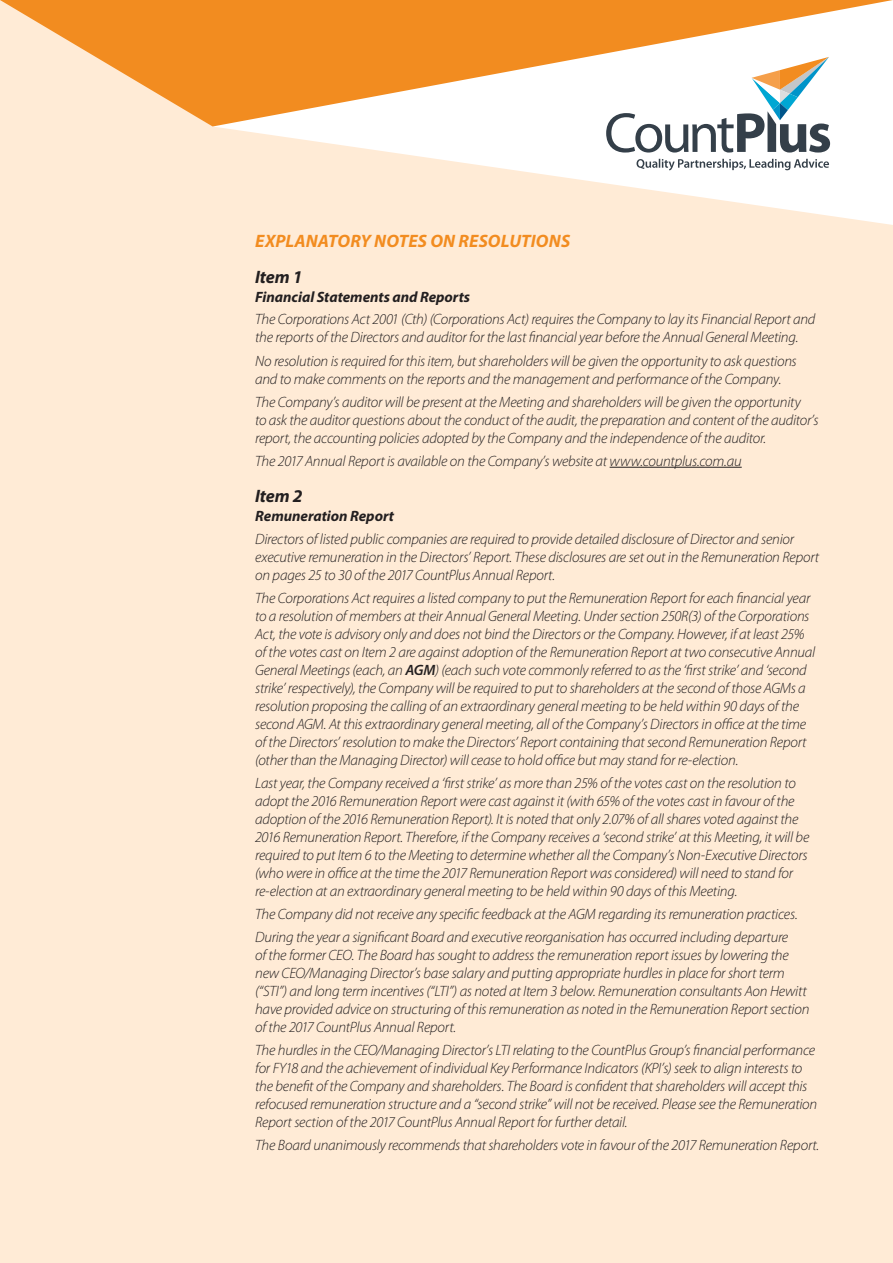
<style>
.page{position:relative;width:893px;height:1263px;background:#fff}
.page>*{position:absolute;margin:0;border:0;box-sizing:border-box;transform-origin:0 0}
.t1{font:italic 700 18px "Myriad Pro";letter-spacing:.005em;color:#f28c20}
.t2{font:italic 700 18px "Myriad Pro";letter-spacing:-.01em;color:#231f20}
.t3{font:italic 300 15px/18px "Myriad Pro";letter-spacing:-.015em;color:#231f20}
.t4{font:italic 700 15px "Myriad Pro";color:#231f20}
.s1{font-weight:600}
</style>
<div class="page">
<div style="left:0;top:126px;width:893px;height:1137px;background:#ffebd6"></div>
<svg style="left:636px;top:159px;width:193px;height:11px"></svg>
<svg style="left:606px;top:126px;width:224px;height:27px"></svg>
<svg style="left:0;top:0;width:893px;height:126px;fill:#f28c20"></svg>
<hr style="left:610px;top:467px;width:132px;height:1px;background:#231f20">
<p class="t1" style="left:255px;top:230px;width:316px">EXPLANATORY NOTES ON RESOLUTIONS</p>
<p class="t2" style="left:255px;top:265px;width:49px">Item 1</p>
<p class="t4" style="left:255px;top:287px;width:216px">Financial Statements and Reports</p>
<p class="t3" style="left:255px;top:310px;width:562px">The Corporations Act 2001 (Cth) (Corporations Act) requires the Company to lay its Financial Report and the reports of the Directors and auditor for the last financial year before the Annual General Meeting.</p>
<p class="t3" style="left:255px;top:351px;width:543px">No resolution is required for this item, but shareholders will be given the opportunity to ask questions and to make comments on the reports and the management and performance of the Company.</p>
<p class="t3" style="left:255px;top:392px;width:565px">The Company’s auditor will be present at the Meeting and shareholders will be given the opportunity<br>to ask the auditor questions about the conduct of the audit, the preparation and content of the auditor’s report, the accounting policies adopted by the Company and the independence of the auditor.</p>
<p class="t3" style="left:255px;top:452px;width:488px">The 2017 Annual Report is available on the Company’s website at www.countplus.com.au</p>
<p class="t2" style="left:255px;top:484px;width:49px">Item 2</p>
<p class="t4" style="left:255px;top:506px;width:140px">Remuneration Report</p>
<p class="t3" style="left:255px;top:529px;width:566px">Directors of listed public companies are required to provide detailed disclosure of Director and senior executive remuneration in the Directors’ Report. These disclosures are set out in the Remuneration Report on pages 25 to 30 of the 2017 CountPlus Annual Report.</p>
<p class="t3" style="left:255px;top:589px;width:562px">The Corporations Act requires a listed company to put the Remuneration Report for each financial year to a resolution of members at their Annual General Meeting. Under section 250R(3) of the Corporations Act, the vote is advisory only and does not bind the Directors or the Company. However, if at least 25% of the votes cast on Item 2 are against adoption of the Remuneration Report at two consecutive Annual General Meetings (each, an <span class="s1">AGM</span>) (each such vote commonly referred to as the ‘first strike’ and ‘second strike’ respectively), the Company will be required to put to shareholders at the second of those AGMs a resolution proposing the calling of an extraordinary general meeting to be held within 90 days of the second AGM. At this extraordinary general meeting, all of the Company’s Directors in office at the time of the Directors’ resolution to make the Directors’ Report containing that second Remuneration Report (other than the Managing Director) will cease to hold office but may stand for re-election.</p>
<p class="t3" style="left:255px;top:774px;width:556px">Last year, the Company received a ‘first strike’ as more than 25% of the votes cast on the resolution to adopt the 2016 Remuneration Report were cast against it (with 65% of the votes cast in favour of the adoption of the 2016 Remuneration Report). It is noted that only 2.07% of all shares voted against the 2016 Remuneration Report. Therefore, if the Company receives a ‘second strike’ at this Meeting, it will be required to put Item 6 to the Meeting to determine whether all the Company’s Non-Executive Directors (who were in office at the time the 2017 Remuneration Report was considered) will need to stand for re-election at an extraordinary general meeting to be held within 90 days of this Meeting.</p>
<p class="t3" style="left:255px;top:902px;width:544px;line-height:23.1px">The Company did not receive any specific feedback at the AGM regarding its remuneration practices.<br>During the year a significant Board and executive reorganisation has occurred including departure</p>
<p class="t3" style="left:255px;top:946px;width:556px">of the former CEO. The Board has sought to address the remuneration report issues by lowering the new CEO/Managing Director’s base salary and putting appropriate hurdles in place for short term (“STI”) and long term incentives (“LTI”) as noted at Item 3 below. Remuneration consultants Aon Hewitt have provided advice on structuring of this remuneration as noted in the Remuneration Report section of the 2017 CountPlus Annual Report.</p>
<p class="t3" style="left:255px;top:1041px;width:564px">The hurdles in the CEO/Managing Director’s LTI relating to the CountPlus Group’s financial performance for FY18 and the achievement of individual Key Performance Indicators (KPI’s) seek to align interests to the benefit of the Company and shareholders. The Board is confident that shareholders will accept this refocused remuneration structure and a “second strike” will not be received. Please see the Remuneration Report section of the 2017 CountPlus Annual Report for further detail.</p>
<p class="t3" style="left:255px;top:1136px;width:566px">The Board unanimously recommends that shareholders vote in favour of the 2017 Remuneration Report.</p>
</div>
